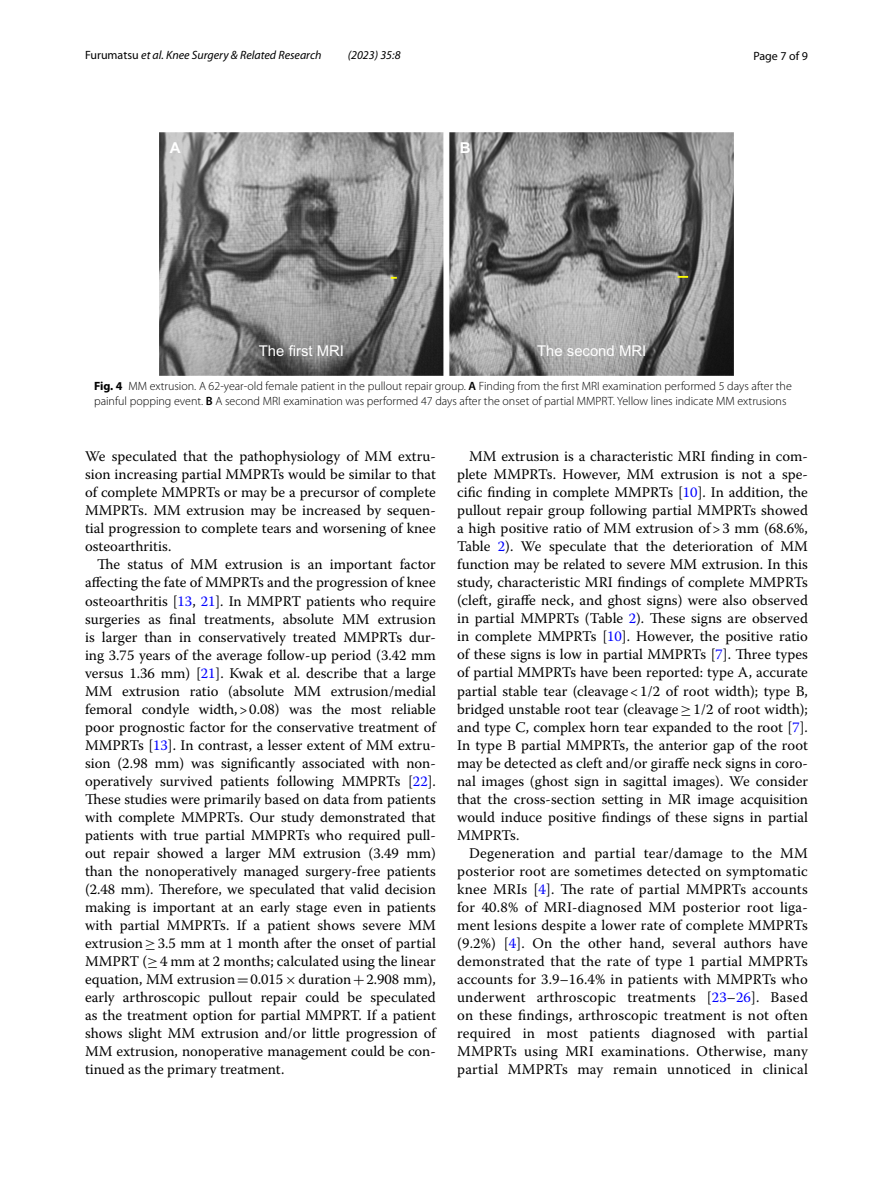
<style>
.page{position:relative;width:893px;height:1187px;background:#fff}
.page>*{position:absolute;margin:0;border:0;box-sizing:border-box;transform-origin:0 0}
.t1{font:15px "Arial Bold MT2";color:#fff}
.t2{font:14.85px "Arial MT3";color:#fff}
.t3{font:14.7px/18px "Warnock Pro";color:#000;text-align:justify}
.t4{font:300 12px/15px "Myriad Pro";color:#000}
.t5{font:italic 12px "Myriad Pro";color:#000}
.t6{font:12px "Myriad Pro";color:#000}
.s1{font-style:normal}
.s2{font-weight:700}
.s3{font-weight:600}
.s4{color:#00f}
.s5{font-family:"MTSY"}
</style>
<div class="page">
<img style="left:159px;top:133px;width:575px;height:242px">
<svg style="left:678px;top:276px;width:10px;height:2px"></svg>
<svg style="left:391px;top:277px;width:6px;height:2px"></svg>
<p class="t5" style="left:85px;top:48px;width:238px"><span class="s1">Furumatsu</span> et al. Knee Surgery &amp; Related Research</p>
<p class="t5" style="left:348px;top:48px;width:54px">(2023) 35:8</p>
<p class="t6" style="left:753px;top:48px;width:56px">Page 7 of 9</p>
<p class="t1" style="left:170px;top:137px;width:12px">A</p>
<p class="t1" style="left:460px;top:137px;width:12px">B</p>
<p class="t2" style="left:259px;top:340px;width:87px">The first MRI</p>
<p class="t2" style="left:537px;top:340px;width:111px">The second MRI</p>
<p class="t4" style="left:94px;top:379px;width:699px"><span class="s2">Fig. 4</span> MM extrusion. A 62-year-old female patient in the pullout repair group. <span class="s3">A</span> Finding from the first MRI examination performed 5 days after the painful popping event. <span class="s3">B</span> A second MRI examination was performed 47 days after the onset of partial MMPRT. Yellow lines indicate MM extrusions</p>
<p class="t3" style="left:85px;top:447px;width:352px">We speculated that the pathophysiology of MM extru&shy;sion increasing partial MMPRTs would be similar to that of complete MMPRTs or may be a precursor of complete MMPRTs. MM extrusion may be increased by sequen&shy;tial progression to complete tears and worsening of knee osteoarthritis.</p>
<p class="t3" style="left:85px;top:555px;width:352px;text-indent:12px">The status of MM extrusion is an important factor affecting the fate of MMPRTs and the progression of knee osteoarthritis [<span class="s4">13</span>, <span class="s4">21</span>]. In MMPRT patients who require surgeries as final treatments, absolute MM extrusion is larger than in conservatively treated MMPRTs dur&shy;ing 3.75 years of the average follow-up period (3.42 mm versus 1.36 mm) [<span class="s4">21</span>]. Kwak et al. describe that a large MM extrusion ratio (absolute MM extrusion/medial femoral condyle width,&gt;0.08) was the most reliable poor prognostic factor for the conservative treatment of MMPRTs [<span class="s4">13</span>]. In contrast, a lesser extent of MM extru&shy;sion (2.98 mm) was significantly associated with non&shy;operatively survived patients following MMPRTs [<span class="s4">22</span>].<br>These studies were primarily based on data from patients with complete MMPRTs. Our study demonstrated that patients with true partial MMPRTs who required pull&shy;out repair showed a larger MM extrusion (3.49 mm) than the nonoperatively managed surgery-free patients (2.48 mm). Therefore, we speculated that valid decision making is important at an early stage even in patients with partial MMPRTs. If a patient shows severe MM extrusion<span class="s5">≥</span>3.5 mm at 1 month after the onset of partial MMPRT (<span class="s5">≥</span>4 mm at 2 months; calculated using the linear equation, MM extrusion<span class="s5">=</span>0.015<span class="s5">×</span>duration<span class="s5">+</span>2.908 mm), early arthroscopic pullout repair could be speculated as the treatment option for partial MMPRT. If a patient shows slight MM extrusion and/or little progression of MM extrusion, nonoperative management could be con&shy;tinued as the primary treatment.</p>
<p class="t3" style="left:457px;top:447px;width:352px;text-indent:12px">MM extrusion is a characteristic MRI finding in com&shy;plete MMPRTs. However, MM extrusion is not a spe&shy;cific finding in complete MMPRTs [<span class="s4">10</span>]. In addition, the pullout repair group following partial MMPRTs showed a high positive ratio of MM extrusion of&gt;3 mm (68.6%, Table <span class="s4">2</span>). We speculate that the deterioration of MM function may be related to severe MM extrusion. In this study, characteristic MRI findings of complete MMPRTs (cleft, giraffe neck, and ghost signs) were also observed in partial MMPRTs (Table <span class="s4">2</span>). These signs are observed in complete MMPRTs [<span class="s4">10</span>]. However, the positive ratio of these signs is low in partial MMPRTs [<span class="s4">7</span>]. Three types of partial MMPRTs have been reported: type A, accurate partial stable tear (cleavage&lt;1/2 of root width); type B, bridged unstable root tear (cleavage<span class="s5">≥</span>1/2 of root width); and type C, complex horn tear expanded to the root [<span class="s4">7</span>].<br>In type B partial MMPRTs, the anterior gap of the root may be detected as cleft and/or giraffe neck signs in coro&shy;nal images (ghost sign in sagittal images). We consider that the cross-section setting in MR image acquisition would induce positive findings of these signs in partial MMPRTs.</p>
<p class="t3" style="left:457px;top:843px;width:352px;text-indent:12px">Degeneration and partial tear/damage to the MM posterior root are sometimes detected on symptomatic knee MRIs [<span class="s4">4</span>]. The rate of partial MMPRTs accounts for 40.8% of MRI-diagnosed MM posterior root liga&shy;ment lesions despite a lower rate of complete MMPRTs (9.2%) [<span class="s4">4</span>]. On the other hand, several authors have demonstrated that the rate of type 1 partial MMPRTs accounts for 3.9–16.4% in patients with MMPRTs who underwent arthroscopic treatments [<span class="s4">23</span>–<span class="s4">26</span>]. Based on these findings, arthroscopic treatment is not often required in most patients diagnosed with partial MMPRTs using MRI examinations. Otherwise, many partial MMPRTs may remain unnoticed in clinical</p>
</div>
